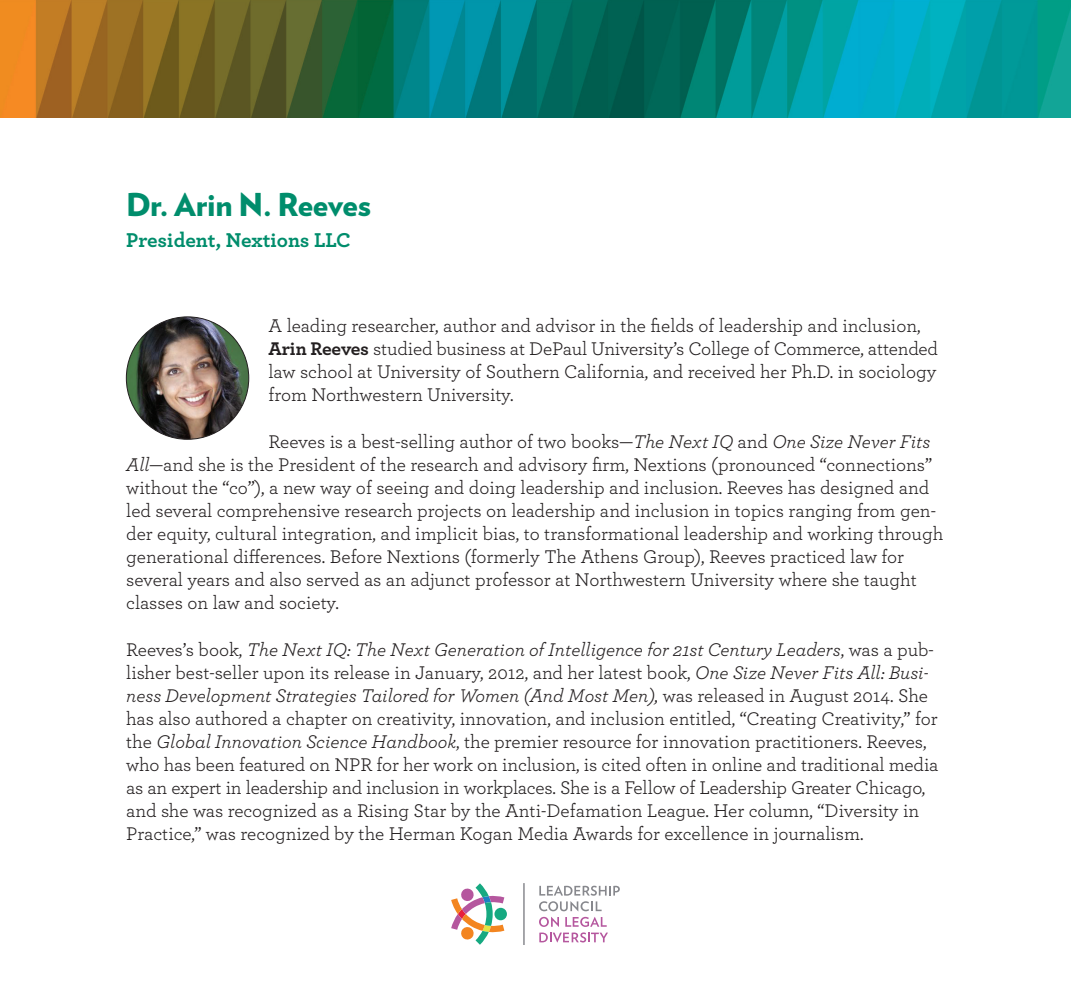
<style>
.page{position:relative;width:1071px;height:1008px;background:#fff}
.page>*{position:absolute;margin:0;border:0;box-sizing:border-box;transform-origin:0 0}
.t1{font:900 31.5px "Verlag";letter-spacing:-.01em;color:#008d6c}
.t2{font:700 21px "Archer";color:#008d6c}
.t3{font:19.25px/23.1px "Archer";letter-spacing:-.005em;color:#231f20}
.s1{font-weight:700}
.s2{font-style:italic}
</style>
<div class="page">
<svg style="left:539px;top:886px;width:81px;height:25px"></svg>
<svg style="left:539px;top:917px;width:69px;height:26px"></svg>
<svg style="left:494px;top:908px;width:13px;height:12px"></svg>
<svg style="left:451px;top:883px;width:53px;height:62px"></svg>
<svg style="left:523px;top:883px;width:2px;height:62px"></svg>
<img style="left:126px;top:317px;width:123px;height:122px;border-radius:61px">
<img style="left:0;top:0;width:1071px;height:117px">
<p class="t1" style="left:126px;top:179px;width:246px">Dr. Arin N. Reeves</p>
<p class="t2" style="left:126px;top:224px;width:226px">President, Nextions LLC</p>
<p class="t3" style="left:269px;top:313px;width:671px">A leading researcher, author and advisor in the fields of leadership and inclusion, <span class="s1">Arin Reeves</span> studied business at DePaul University’s College of Commerce, attended law school at University of Southern California, and received her Ph.D. in sociology from Northwestern University.</p>
<p class="t3" style="left:269px;top:429px;width:663px">Reeves is a best-selling author of two books—<span class="s2">The Next IQ</span> and <span class="s2">One Size Never Fits</span></p>
<p class="t3" style="left:126px;top:452px;width:819px"><span class="s2">All</span>—and she is the President of the research and advisory firm, Nextions (pronounced “connections” without the “co”), a new way of seeing and doing leadership and inclusion. Reeves has designed and led several comprehensive research projects on leadership and inclusion in topics ranging from gen&shy;der equity, cultural integration, and implicit bias, to transformational leadership and working through generational differences. Before Nextions (formerly The Athens Group), Reeves practiced law for several years and also served as an adjunct professor at Northwestern University where she taught classes on law and society.</p>
<p class="t3" style="left:126px;top:637px;width:814px">Reeves’s book, <span class="s2">The Next IQ: The Next Generation of Intelligence for 21st Century Leaders</span>, was a pub&shy;lisher best-seller upon its release in January, 2012, and her latest book, <span class="s2">One Size Never Fits All: Busi&shy;ness Development Strategies Tailored for Women (And Most Men),</span> was released in August 2014. She has also authored a chapter on creativity, innovation, and inclusion entitled, “Creating Creativity,” for the <span class="s2">Global Innovation Science Handbook</span>, the premier resource for innovation practitioners. Reeves, who has been featured on NPR for her work on inclusion, is cited often in online and traditional media as an expert in leadership and inclusion in workplaces. She is a Fellow of Leadership Greater Chicago, and she was recognized as a Rising Star by the Anti-Defamation League. Her column, “Diversity in Practice,” was recognized by the Herman Kogan Media Awards for excellence in journalism.</p>
</div>
